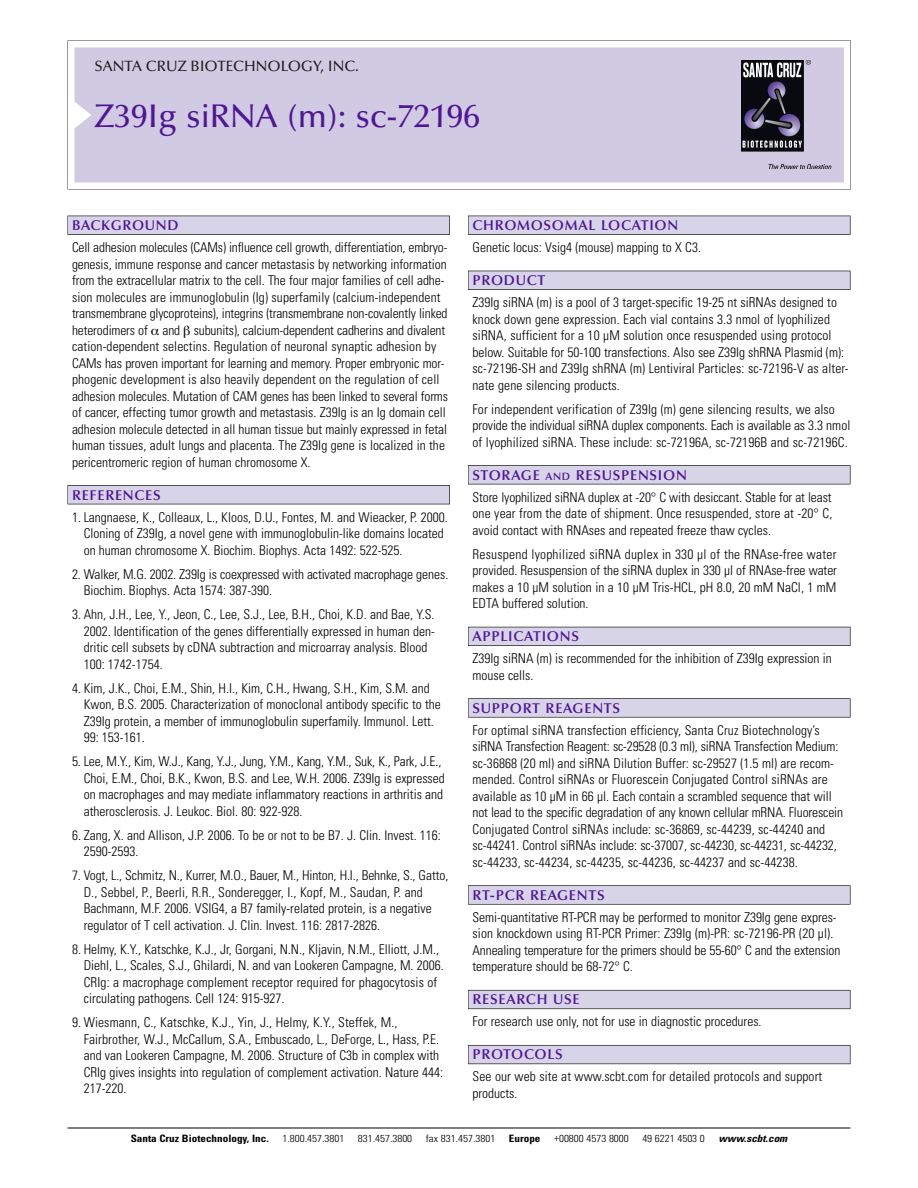
<style>
.page{position:relative;width:918px;height:1188px;background:#fff}
.page>*{position:absolute;margin:0;border:0;box-sizing:border-box;transform-origin:0 0}
.t1{font:500 33px "Optima";color:#511695}
.t2{font:500 15px "Optima";color:#231f20}
.t3{font:600 14.25px "Optima";letter-spacing:.05em;color:#511695}
.t4{font:300 condensed 13.5px/16.5px "Univers";color:#000}
.t5{font:300 condensed 10.2px "Univers";color:#000;scale:1.1 1}
.t6{font:700 condensed 10.2px "Univers";color:#000;scale:1.1 1}
.t7{font:italic 700 condensed 10.2px "Univers";color:#000;scale:1.1 1}
.s1{font-size:10.65px}
</style>
<div class="page">
<svg style="left:74px;top:41px;width:777px;height:148px"></svg>
<div style="left:74px;top:47px;width:770px;height:135px;background:#d1cae3"></div>
<img style="left:741px;top:60px;width:90px;height:108px">
<div style="left:68px;top:216px;width:382px;height:19px;background:#535256"></div>
<div style="left:68px;top:216px;width:381px;height:18px;background:#d7d4e8"></div>
<div style="left:68px;top:485px;width:382px;height:19px;background:#515155"></div>
<div style="left:68px;top:486px;width:381px;height:18px;background:#d7d4e8"></div>
<div style="left:468px;top:216px;width:382px;height:19px;background:#535256"></div>
<div style="left:468px;top:216px;width:382px;height:18px;background:#d7d4e8"></div>
<div style="left:468px;top:271px;width:382px;height:19px;background:#525156"></div>
<div style="left:468px;top:271px;width:382px;height:18px;background:#d7d4e8"></div>
<div style="left:468px;top:465px;width:382px;height:19px;background:#545357"></div>
<div style="left:468px;top:466px;width:382px;height:18px;background:#d7d4e8"></div>
<div style="left:468px;top:627px;width:382px;height:19px;background:#535259"></div>
<div style="left:468px;top:627px;width:382px;height:18px;background:#d7d4e8"></div>
<svg style="left:468px;top:698px;width:382px;height:20px"></svg>
<div style="left:468px;top:699px;width:382px;height:18px;background:#d7d4e8"></div>
<div style="left:468px;top:885px;width:382px;height:20px;background:#676767"></div>
<div style="left:468px;top:886px;width:382px;height:18px;background:#d7d4e8"></div>
<div style="left:468px;top:990px;width:382px;height:19px;background:#686770"></div>
<div style="left:468px;top:991px;width:382px;height:18px;background:#d7d4e8"></div>
<div style="left:468px;top:1045px;width:382px;height:19px;background:#5e5d65"></div>
<div style="left:468px;top:1046px;width:382px;height:18px;background:#d7d4e8"></div>
<hr style="left:68px;top:1128px;width:782px;height:1px;background:#000">
<p class="t2" style="left:94px;top:60px;width:266px">SANTA CRUZ BIOTECHNOLOGY, INC.</p>
<p class="t1" style="left:94px;top:102px;width:387px">Z39Ig siRNA (m): sc-72196</p>
<p class="t3" style="left:72px;top:219px;width:108px">BACKGROUND</p>
<p class="t4" style="left:72px;top:240px;width:378px">Cell adhesion molecules (CAMs) influence cell growth, differentiation, embryo&shy;genesis, immune response and cancer metastasis by networking information from the extracellular matrix to the cell. The four major families of cell adhe&shy;sion molecules are immunoglobulin (Ig) superfamily (calcium-independent transmembrane glycoproteins), integrins (transmembrane non-covalently linked heterodimers of and subunits), calcium-dependent cadherins and divalent cation-dependent selectins. Regulation of neuronal synaptic adhesion by CAMs has proven important for learning and memory. Proper embryonic mor&shy;phogenic development is also heavily dependent on the regulation of cell adhesion molecules. Mutation of CAM genes has been linked to several forms of cancer, effecting tumor growth and metastasis. Z39Ig is an Ig domain cell adhesion molecule detected in all human tissue but mainly expressed in fetal human tissues, adult lungs and placenta. The Z39Ig gene is localized in the pericentromeric region of human chromosome X.</p>
<p class="t3" style="left:72px;top:489px;width:90px">REFERENCES</p>
<p class="t4" style="left:84px;top:510px;width:366px;text-indent:-12px">1. Langnaese, K., Colleaux, L., Kloos, D.U., Fontes, M. and Wieacker, P. 2000.<br>Cloning of Z39Ig, a novel gene with immunoglobulin-like domains located on human chromosome X. Biochim. Biophys. Acta 1492: 522-525.</p>
<p class="t4" style="left:84px;top:567px;width:366px;text-indent:-12px">2. Walker, M.G. 2002. Z39Ig is coexpressed with activated macrophage genes.<br>Biochim. Biophys. Acta 1574: 387-390.</p>
<p class="t4" style="left:84px;top:607px;width:353px;text-indent:-12px">3. Ahn, J.H., Lee, Y., Jeon, C., Lee, S.J., Lee, B.H., Choi, K.D. and Bae, Y.S.<br>2002. Identification of the genes differentially expressed in human den&shy;dritic cell subsets by cDNA subtraction and microarray analysis. Blood 100: 1742-1754.</p>
<p class="t4" style="left:84px;top:681px;width:359px;text-indent:-12px">4. Kim, J.K., Choi, E.M., Shin, H.I., Kim, C.H., Hwang, S.H., Kim, S.M. and Kwon, B.S. 2005. Characterization of monoclonal antibody specific to the Z39Ig protein, a member of immunoglobulin superfamily. Immunol. Lett.<br>99: 153-161.</p>
<p class="t4" style="left:84px;top:754px;width:363px;text-indent:-12px">5. Lee, M.Y., Kim, W.J., Kang, Y.J., Jung, Y.M., Kang, Y.M., Suk, K., Park, J.E., Choi, E.M., Choi, B.K., Kwon, B.S. and Lee, W.H. 2006. Z39Ig is expressed on macrophages and may mediate inflammatory reactions in arthritis and atherosclerosis. J. Leukoc. Biol. 80: 922-928.</p>
<p class="t4" style="left:84px;top:828px;width:359px;text-indent:-12px">6. Zang, X. and Allison, J.P. 2006. To be or not to be B7. J. Clin. Invest. 116:<br>2590-2593.</p>
<p class="t4" style="left:84px;top:868px;width:366px;text-indent:-12px">7. Vogt, L., Schmitz, N., Kurrer, M.O., Bauer, M., Hinton, H.I., Behnke, S., Gatto, D., Sebbel, P., Beerli, R.R., Sonderegger, I., Kopf, M., Saudan, P. and Bachmann, M.F. 2006. VSIG4, a B7 family-related protein, is a negative regulator of T cell activation. J. Clin. Invest. 116: 2817-2826.</p>
<p class="t4" style="left:84px;top:942px;width:362px;text-indent:-12px">8. Helmy, K.Y., Katschke, K.J., Jr, Gorgani, N.N., Kljavin, N.M., Elliott, J.M., Diehl, L., Scales, S.J., Ghilardi, N. and van Lookeren Campagne, M. 2006.<br>CRIg: a macrophage complement receptor required for phagocytosis of circulating pathogens. Cell 124: 915-927.</p>
<p class="t4" style="left:84px;top:1015px;width:361px;text-indent:-12px">9. Wiesmann, C., Katschke, K.J., Yin, J., Helmy, K.Y., Steffek, M., Fairbrother, W.J., McCallum, S.A., Embuscado, L., DeForge, L., Hass, P.E. and van Lookeren Campagne, M. 2006. Structure of C3b in complex with CRIg gives insights into regulation of complement activation. Nature 444:<br>217-220.</p>
<p class="t3" style="left:473px;top:219px;width:207px">CHROMOSOMAL LOCATION</p>
<p class="t4" style="left:473px;top:240px;width:230px">Genetic locus: Vsig4 (mouse) mapping to X C3.</p>
<p class="t3" style="left:473px;top:274px;width:74px">PRODUCT</p>
<p class="t4" style="left:473px;top:295px;width:378px">Z39Ig siRNA (m) is a pool of 3 target-specific 19-25 nt siRNAs designed to knock down gene expression. Each vial contains 3.3 nmol of lyophilized siRNA, sufficient for a 10 µM solution once resuspended using protocol below. Suitable for 50-100 transfections. Also see Z39Ig shRNA Plasmid (m): sc-72196-SH and Z39Ig shRNA (m) Lentiviral Particles: sc-72196-V as alter&shy;nate gene silencing products.</p>
<p class="t4" style="left:473px;top:402px;width:379px">For independent verification of Z39Ig (m) gene silencing results, we also provide the individual siRNA duplex components. Each is available as 3.3 nmol of lyophilized siRNA. These include: sc-72196A, sc-72196B and sc-72196C.</p>
<p class="t3" style="left:473px;top:469px;width:216px">STORAGE <span class="s1">AND</span> RESUSPENSION</p>
<p class="t4" style="left:473px;top:490px;width:361px;text-align:justify">Store lyophilized siRNA duplex at -20° C with desiccant. Stable for at least one year from the date of shipment. Once resuspended, store at -20° C, avoid contact with RNAses and repeated freeze thaw cycles.</p>
<p class="t4" style="left:473px;top:547px;width:366px;text-align:justify">Resuspend lyophilized siRNA duplex in 330 µl of the RNAse-free water provided. Resuspension of the siRNA duplex in 330 µl of RNAse-free water makes a 10 µM solution in a 10 µM Tris-HCL, pH 8.0, 20 mM NaCl, 1 mM EDTA buffered solution.</p>
<p class="t3" style="left:473px;top:630px;width:108px">APPLICATIONS</p>
<p class="t4" style="left:473px;top:652px;width:361px">Z39Ig siRNA (m) is recommended for the inhibition of Z39Ig expression in mouse cells.</p>
<p class="t3" style="left:473px;top:702px;width:149px">SUPPORT REAGENTS</p>
<p class="t4" style="left:473px;top:723px;width:372px">For optimal siRNA transfection efficiency, Santa Cruz Biotechnology’s siRNA Transfection Reagent: sc-29528 (0.3 ml), siRNA Transfection Medium: sc-36868 (20 ml) and siRNA Dilution Buffer: sc-29527 (1.5 ml) are recom&shy;mended. Control siRNAs or Fluorescein Conjugated Control siRNAs are available as 10 µM in 66 µl. Each contain a scrambled sequence that will not lead to the specific degradation of any known cellular mRNA. Fluorescein Conjugated Control siRNAs include: sc-36869, sc-44239, sc-44240 and sc-44241. Control siRNAs include: sc-37007, sc-44230, sc-44231, sc-44232, sc-44233, sc-44234, sc-44235, sc-44236, sc-44237 and sc-44238.</p>
<p class="t3" style="left:473px;top:889px;width:134px">RT-PCR REAGENTS</p>
<p class="t4" style="left:473px;top:910px;width:369px">Semi-quantitative RT-PCR may be performed to monitor Z39Ig gene expres&shy;sion knockdown using RT-PCR Primer: Z39Ig (m)-PR: sc-72196-PR (20 µl).<br>Annealing temperature for the primers should be 55-60° C and the extension temperature should be 68-72° C.</p>
<p class="t3" style="left:473px;top:994px;width:109px">RESEARCH USE</p>
<p class="t4" style="left:473px;top:1015px;width:291px">For research use only, not for use in diagnostic procedures.</p>
<p class="t3" style="left:473px;top:1049px;width:92px">PROTOCOLS</p>
<p class="t4" style="left:473px;top:1070px;width:351px">See our web site at www.scbt.com for detailed protocols and support products.</p>
<p class="t6" style="left:131px;top:1135px;width:127px">Santa Cruz Biotechnology, Inc.</p>
<p class="t5" style="left:282px;top:1135px;width:58px">1.800.457.3801</p>
<p class="t5" style="left:358px;top:1135px;width:51px">831.457.3800</p>
<p class="t5" style="left:426px;top:1135px;width:65px">fax 831.457.3801</p>
<p class="t6" style="left:509px;top:1135px;width:30px">Europe</p>
<p class="t5" style="left:554px;top:1135px;width:69px">+00800 4573 8000</p>
<p class="t5" style="left:642px;top:1135px;width:58px">49 6221 4503 0</p>
<p class="t7" style="left:719px;top:1135px;width:66px">www.scbt.com</p>
</div>
